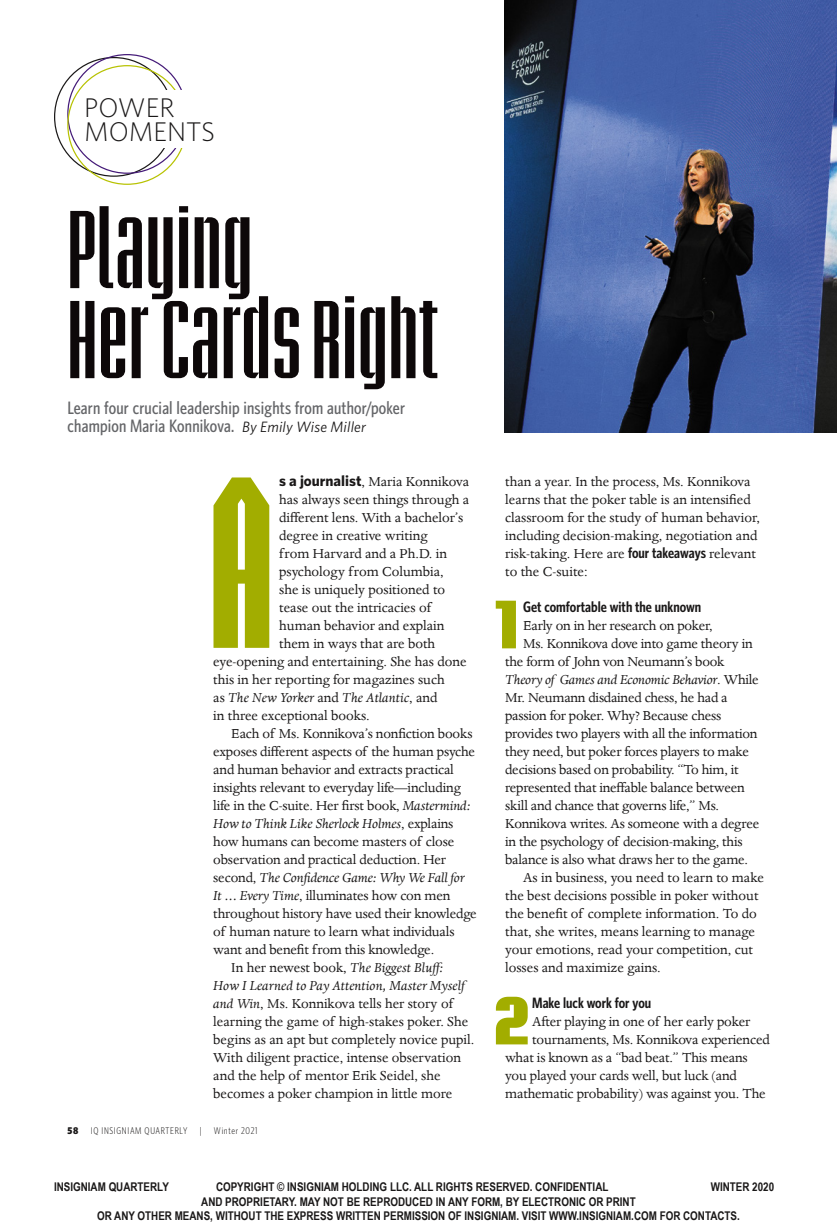
<style>
.page{position:relative;width:837px;height:1229px;background:#fff}
.page>*{position:absolute;margin:0;border:0;box-sizing:border-box;transform-origin:0 0}
.t1{font:900 condensed 205.2px "Briem Akademi Std";color:#a2ad00}
.t2{font:700 condensed 93px/90px "Briem Akademi Std";letter-spacing:.01em;color:#0d0809}
.t3{font:300 27px "Whitney HTF";color:#1a1818}
.Department_Deck{font:500 condensed 18px/18px "Whitney HTF";letter-spacing:.01em;color:#646568}
.Body_copy_ragged_no{font:15px/18px "Dante MT Pro";letter-spacing:-.01em;color:#1a1818}
.Body_copy_ragged_no-2{font:600 condensed 15px "Whitney HTF";color:#1a1818}
.Body_copy_ragged_no-3{font:italic 15px "Dante MT Pro";color:#1a1818}
.t4{font:700 12px "Arial Narrow";color:#1a1818}
.t5{font:300 condensed 9.75px "Whitney HTF";letter-spacing:.07em;color:#1a1818}
.t6{font:900 condensed 9.75px "Whitney HTF";color:#1a1818}
.s1{font-weight:400;font-style:italic;font-stretch:normal;font-size:15px;color:#1a1818}
.s2{font-family:"Whitney HTF";font-weight:700}
.s3{font-style:normal}
.s4{font-style:italic}
.s5{font-family:"Whitney HTF";font-weight:600;font-stretch:condensed}
</style>
<div class="page">
<img style="left:505px;top:0;width:332px;height:432px">
<svg style="left:496px;top:996px;width:32px;height:48px"></svg>
<svg style="left:496px;top:600px;width:20px;height:48px"></svg>
<p class="t3" style="left:84px;top:92px;width:92px">POWER</p>
<p class="t3" style="left:84px;top:116px;width:132px">MOMENTS</p>
<p class="t2" style="left:68px;top:204px;width:372px">Playing<br>Her Cards Right</p>
<p class="Department_Deck" style="left:68px;top:398px;width:339px">Learn four crucial leadership insights from author/poker champion Maria Konnikova. <span class="s1">By Emily Wise Miller</span></p>
<p class="Body_copy_ragged_no" style="left:279px;top:473px;width:192px"><span class="s2">s a journalist</span>, Maria Konnikova</p>
<p class="Body_copy_ragged_no" style="left:279px;top:491px;width:192px">has always seen things through a</p>
<p class="Body_copy_ragged_no" style="left:279px;top:509px;width:186px">different lens. With a bachelor’s</p>
<p class="Body_copy_ragged_no" style="left:279px;top:527px;width:150px">degree in creative writing</p>
<p class="Body_copy_ragged_no" style="left:279px;top:545px;width:169px">from Harvard and a Ph.D. in</p>
<p class="Body_copy_ragged_no" style="left:279px;top:563px;width:166px">psychology from Columbia,</p>
<p class="Body_copy_ragged_no" style="left:279px;top:581px;width:167px">she is uniquely positioned to</p>
<p class="Body_copy_ragged_no" style="left:279px;top:599px;width:153px">tease out the intricacies of</p>
<p class="Body_copy_ragged_no" style="left:279px;top:617px;width:167px">human behavior and explain</p>
<p class="Body_copy_ragged_no" style="left:279px;top:635px;width:158px">them in ways that are both</p>
<p class="Body_copy_ragged_no" style="left:213px;top:653px;width:255px">eye-opening and entertaining. She has done</p>
<p class="Body_copy_ragged_no" style="left:213px;top:671px;width:233px">this in her reporting for magazines such</p>
<p class="Body_copy_ragged_no-3" style="left:213px;top:689px;width:226px"><span class="s3">as</span> The New Yorker <span class="s3">and</span> The Atlantic<span class="s3">, and</span></p>
<p class="Body_copy_ragged_no" style="left:213px;top:707px;width:158px">in three exceptional books.</p>
<p class="Body_copy_ragged_no" style="left:213px;top:725px;width:265px;text-indent:18px">Each of Ms. Konnikova’s nonfiction books exposes different aspects of the human psyche and human behavior and extracts practical insights relevant to everyday life—including life in the C-suite. Her first book, <span class="s4">Mastermind:<br>How to Think Like Sherlock Holmes</span>, explains how humans can become masters of close observation and practical deduction. Her second, <span class="s4">The Confidence Game: Why We Fall for It … Every Time</span>, illuminates how con men throughout history have used their knowledge of human nature to learn what individuals want and benefit from this knowledge.</p>
<p class="Body_copy_ragged_no" style="left:213px;top:959px;width:263px;text-indent:18px">In her newest book, <span class="s4">The Biggest Bluff:<br>How I Learned to Pay Attention, Master Myself and Win</span>, Ms. Konnikova tells her story of learning the game of high-stakes poker. She begins as an apt but completely novice pupil.<br>With diligent practice, intense observation and the help of mentor Erik Seidel, she becomes a poker champion in little more</p>
<p class="t1" style="left:210px;top:453px;width:64px">A</p>
<p class="t6" style="left:68px;top:1125px;width:12px">58</p>
<p class="t5" style="left:91px;top:1125px;width:98px">IQ INSIGNIAM QUARTERLY</p>
<p class="t5" style="left:200px;top:1125px;width:3px">|</p>
<p class="t5" style="left:214px;top:1125px;width:45px">Winter 2021</p>
<p class="Body_copy_ragged_no" style="left:505px;top:473px;width:256px">than a year. In the process, Ms. Konnikova learns that the poker table is an intensified classroom for the study of human behavior, including decision-making, negotiation and risk-taking. Here are <span class="s5">four takeaways</span> relevant to the C-suite:</p>
<p class="Body_copy_ragged_no-2" style="left:523px;top:598px;width:180px">Get comfortable with the unknown</p>
<p class="Body_copy_ragged_no" style="left:523px;top:617px;width:191px">Early on in her research on poker,</p>
<p class="Body_copy_ragged_no" style="left:505px;top:635px;width:256px;text-indent:18px">Ms. Konnikova dove into game theory in the form of John von Neumann’s book <span class="s4">Theory of Games and Economic Behavior</span>. While Mr. Neumann disdained chess, he had a passion for poker. Why? Because chess provides two players with all the information they need, but poker forces players to make decisions based on probability. “To him, it represented that ineffable balance between skill and chance that governs life,” Ms.<br>Konnikova writes. As someone with a degree in the psychology of decision-making, this balance is also what draws her to the game.</p>
<p class="Body_copy_ragged_no" style="left:505px;top:869px;width:260px;text-indent:18px">As in business, you need to learn to make the best decisions possible in poker without the benefit of complete information. To do that, she writes, means learning to manage your emotions, read your competition, cut losses and maximize gains.</p>
<p class="Body_copy_ragged_no-2" style="left:532px;top:994px;width:121px">Make luck work for you</p>
<p class="Body_copy_ragged_no" style="left:532px;top:1013px;width:220px">After playing in one of her early poker</p>
<p class="Body_copy_ragged_no" style="left:505px;top:1031px;width:266px;text-indent:27px">tournaments, Ms. Konnikova experienced what is known as a “bad beat.” This means you played your cards well, but luck (and mathematic probability) was against you. The</p>
<p class="t4" style="left:54px;top:1177px;width:116px">INSIGNIAM QUARTERLY</p>
<p class="t4" style="left:216px;top:1177px;width:394px">COPYRIGHT © INSIGNIAM HOLDING LLC. ALL RIGHTS RESERVED. CONFIDENTIAL</p>
<p class="t4" style="left:711px;top:1177px;width:65px">WINTER 2020</p>
<p class="t4" style="left:201px;top:1192px;width:436px">AND PROPRIETARY. MAY NOT BE REPRODUCED IN ANY FORM, BY ELECTRONIC OR PRINT</p>
<p class="t4" style="left:97px;top:1206px;width:644px">OR ANY OTHER MEANS, WITHOUT THE EXPRESS WRITTEN PERMISSION OF INSIGNIAM. VISIT WWW.INSIGNIAM.COM FOR CONTACTS.</p>
</div>
